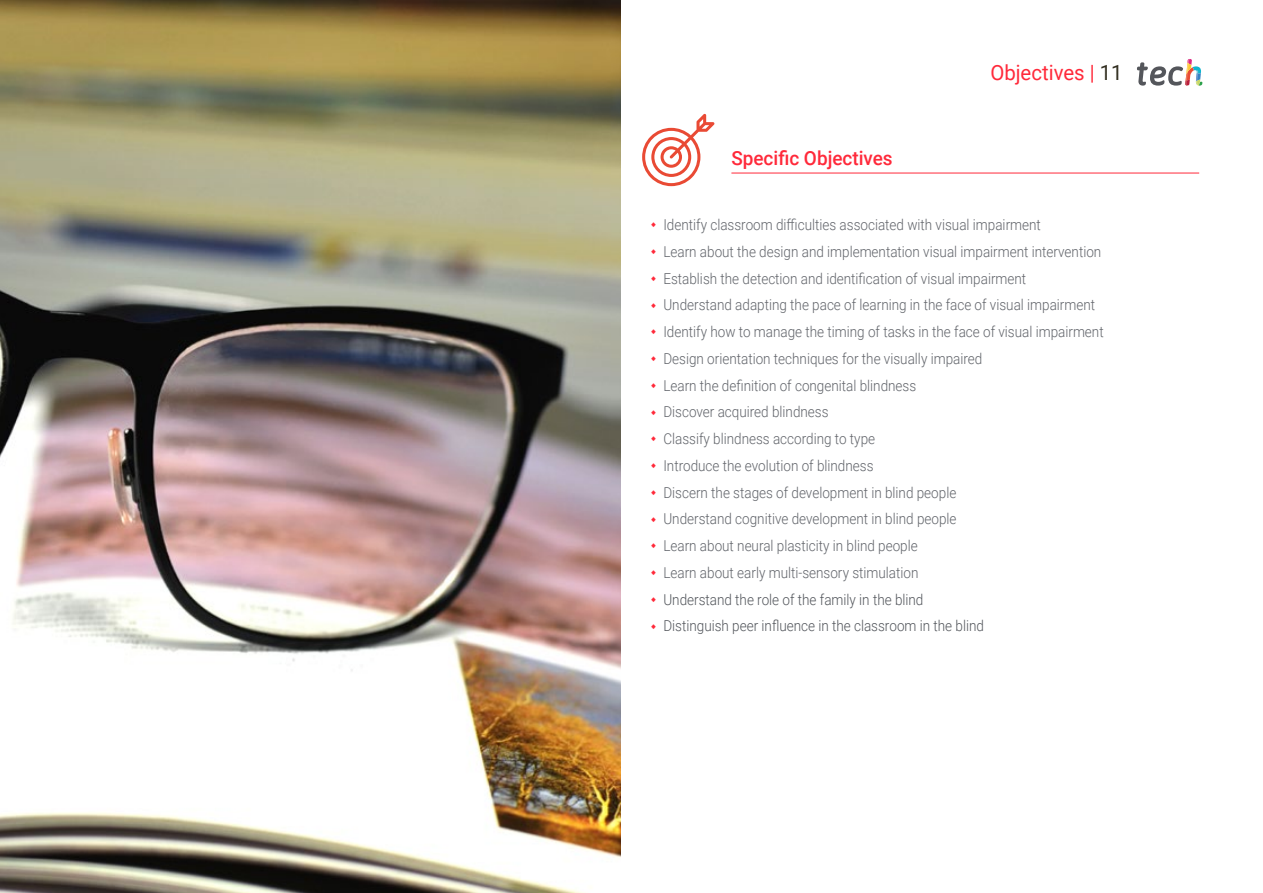
<style>
.page{position:relative;width:1263px;height:893px;background:#fff}
.page>*{position:absolute;margin:0;border:0;box-sizing:border-box;transform-origin:0 0}
.t1{font:21px "Roboto";color:#ff293a}
.t2{font:500 19.5px "Roboto";color:#ff293a}
.t3{font:300 15px/26.7px "Roboto";color:#61646a;scale:.9 1}
.t4{font:300 15px/26.7px "Roboto";color:#52555b;scale:.9 1}
.s1{color:#312e20}
</style>
<div class="page">
<hr style="left:731px;top:173px;width:468px;height:1px;background:#ff293a">
<svg style="left:642px;top:114px;width:72px;height:72px"></svg>
<img style="left:0;top:0;width:621px;height:893px">
<svg style="left:1137px;top:59px;width:65px;height:27px"></svg>
<h2 class="t2" style="left:731px;top:144px;width:163px">Specific Objectives</h2>
<h1 class="t1" style="left:990px;top:57px;width:134px">Objectives | <span class="s1">11</span></h1>
<p class="t3" style="left:663px;top:211px;width:491px">Identify classroom difficulties associated with visual impairment<br>Learn about the design and implementation visual impairment intervention Establish the detection and identification of visual impairment<br>Understand adapting the pace of learning in the face of visual impairment Identify how to manage the timing of tasks in the face of visual impairment Design orientation techniques for the visually impaired<br>Learn the definition of congenital blindness<br>Discover acquired blindness<br>Classify blindness according to type<br>Introduce the evolution of blindness<br>Discern the stages of development in blind people<br>Understand cognitive development in blind people<br>Learn about neural plasticity in blind people<br>Learn about early multi-sensory stimulation</p>
<p class="t4" style="left:663px;top:585px;width:358px">Understand the role of the family in the blind<br>Distinguish peer influence in the classroom in the blind</p>
</div>
